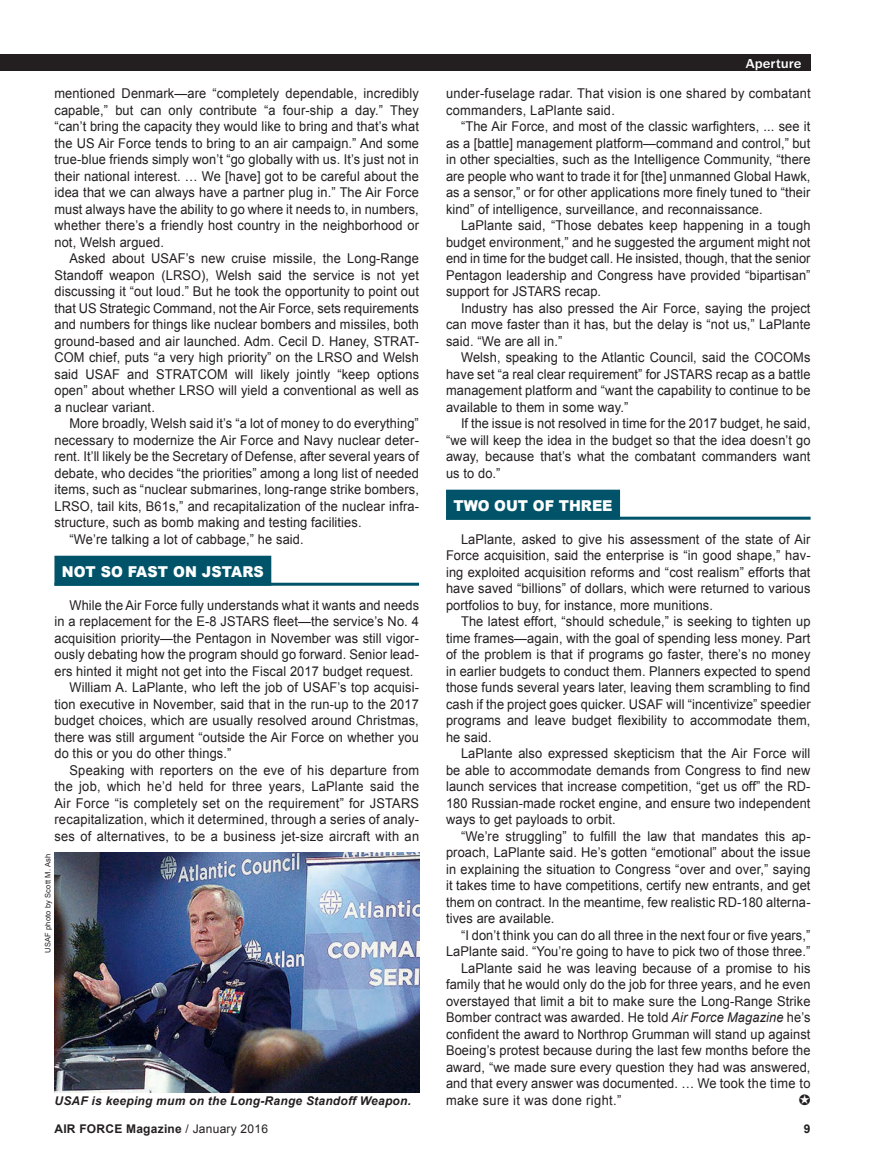
<style>
.page{position:relative;width:881px;height:1173px;background:#fff}
.page>*{position:absolute;margin:0;border:0;box-sizing:border-box;transform-origin:0 0}
.t1{font:900 15px "Arial";letter-spacing:-.005em;color:#fff;scale:.95 1}
.t2{font:13.5px/16.5px "Arial";letter-spacing:.01em;color:#231f20;text-align:justify;scale:.95 1}
.t3{font:13.5px "Arial";letter-spacing:.03em;color:#231f20;scale:.95 1}
.t4{font:500 13.5px "Franklin Gothic";color:#fff;scale:1.1 1}
.t5{font:italic 700 12px "Arial";letter-spacing:.02em;color:#231f20}
.t6{font:700 12px "Arial";color:#231f20}
.t7{font:7.5px "Arial";letter-spacing:.02em;color:#231f20}
.s1{font-style:italic}
.s2{font-weight:400}
</style>
<div class="page">
<div style="left:0;top:55px;width:810px;height:16px;background:#231f20"></div>
<div style="left:54px;top:555px;width:217px;height:30px;background:#005368"></div>
<hr style="left:54px;top:582px;width:365px;height:3px;background:#005368">
<div style="left:446px;top:489px;width:174px;height:30px;background:#005368"></div>
<hr style="left:446px;top:516px;width:364px;height:3px;background:#005368">
<img style="left:54px;top:852px;width:365px;height:240px">
<p class="t2" style="left:54px;top:85px;width:385px">mentioned Denmark—are “completely dependable, incredibly capable,” but can only contribute “a four-ship a day.” They “can’t bring the capacity they would like to bring and that’s what the US Air Force tends to bring to an air campaign.” And some true-blue friends simply won’t “go globally with us. It’s just not in their national interest. … We [have] got to be careful about the idea that we can always have a partner plug in.” The Air Force must always have the ability to go where it needs to, in numbers, whether there’s a friendly host country in the neighborhood or not, Welsh argued.</p>
<p class="t2" style="left:54px;top:250px;width:385px;text-indent:15px">Asked about USAF’s new cruise missile, the Long-Range Standoff weapon (LRSO), Welsh said the service is not yet discussing it “out loud.” But he took the opportunity to point out that US Strategic Command, not the Air Force, sets requirements and numbers for things like nuclear bombers and missiles, both ground-based and air launched. Adm. Cecil D. Haney, STRAT-COM chief, puts “a very high priority” on the LRSO and Welsh said USAF and STRATCOM will likely jointly “keep options open” about whether LRSO will yield a conventional as well as a nuclear variant.</p>
<p class="t2" style="left:69px;top:415px;width:369px">More broadly, Welsh said it’s “a lot of money to do everything”</p>
<p class="t2" style="left:54px;top:431px;width:385px">necessary to modernize the Air Force and Navy nuclear deter-</p>
<p class="t2" style="left:54px;top:448px;width:385px">rent. It’ll likely be the Secretary of Defense, after several years of</p>
<p class="t2" style="left:54px;top:464px;width:385px">debate, who decides “the priorities” among a long list of needed</p>
<p class="t2" style="left:54px;top:481px;width:385px">items, such as “nuclear submarines, long-range strike bombers,</p>
<p class="t2" style="left:54px;top:497px;width:385px">LRSO, tail kits, B61s,” and recapitalization of the nuclear infra-</p>
<p class="t2" style="left:54px;top:514px;width:325px">structure, such as bomb making and testing facilities.</p>
<p class="t2" style="left:69px;top:530px;width:248px">“We’re talking a lot of cabbage,” he said.</p>
<p class="t1" style="left:62px;top:563px;width:214px">NOT SO FAST ON JSTARS</p>
<p class="t2" style="left:69px;top:596px;width:370px">While the Air Force fully understands what it wants and needs</p>
<p class="t2" style="left:54px;top:613px;width:385px">in a replacement for the E-8 JSTARS fleet—the service’s No. 4</p>
<p class="t2" style="left:54px;top:629px;width:385px">acquisition priority—the Pentagon in November was still vigor-</p>
<p class="t2" style="left:54px;top:646px;width:385px">ously debating how the program should go forward. Senior lead-</p>
<p class="t2" style="left:54px;top:662px;width:379px">ers hinted it might not get into the Fiscal 2017 budget request.</p>
<p class="t2" style="left:69px;top:679px;width:369px">William A. LaPlante, who left the job of USAF’s top acquisi-</p>
<p class="t2" style="left:54px;top:695px;width:385px">tion executive in November, said that in the run-up to the 2017</p>
<p class="t2" style="left:54px;top:712px;width:385px">budget choices, which are usually resolved around Christmas,</p>
<p class="t2" style="left:54px;top:728px;width:385px">there was still argument “outside the Air Force on whether you</p>
<p class="t2" style="left:54px;top:745px;width:188px">do this or you do other things.”</p>
<p class="t2" style="left:69px;top:761px;width:370px">Speaking with reporters on the eve of his departure from</p>
<p class="t2" style="left:54px;top:778px;width:385px">the job, which he’d held for three years, LaPlante said the</p>
<p class="t2" style="left:54px;top:794px;width:385px">Air Force “is completely set on the requirement” for JSTARS</p>
<p class="t2" style="left:54px;top:811px;width:385px">recapitalization, which it determined, through a series of analy-</p>
<p class="t2" style="left:54px;top:827px;width:385px">ses of alternatives, to be a business jet-size aircraft with an</p>
<p class="t7" style="left:44px;top:952px;width:100px;rotate:-90deg">USAF photo by Scott M. Ash</p>
<p class="t4" style="left:746px;top:56px;width:52px">Aperture</p>
<p class="t2" style="left:446px;top:85px;width:385px">under-fuselage radar. That vision is one shared by combatant commanders, LaPlante said.</p>
<p class="t2" style="left:446px;top:118px;width:385px;text-indent:15px">“The Air Force, and most of the classic warfighters, ... see it as a [battle] management platform—command and control,” but in other specialties, such as the Intelligence Community, “there are people who want to trade it for [the] unmanned Global Hawk, as a sensor,” or for other applications more finely tuned to “their kind” of intelligence, surveillance, and reconnaissance.</p>
<p class="t2" style="left:446px;top:217px;width:385px;text-indent:15px">LaPlante said, “Those debates keep happening in a tough budget environment,” and he suggested the argument might not end in time for the budget call. He insisted, though, that the senior Pentagon leadership and Congress have provided “bipartisan” support for JSTARS recap.</p>
<p class="t2" style="left:446px;top:299px;width:385px;text-indent:15px">Industry has also pressed the Air Force, saying the project can move faster than it has, but the delay is “not us,” LaPlante said. “We are all in.”</p>
<p class="t2" style="left:446px;top:349px;width:385px;text-indent:15px">Welsh, speaking to the Atlantic Council, said the COCOMs have set “a real clear requirement” for JSTARS recap as a battle management platform and “want the capability to continue to be available to them in some way.”</p>
<p class="t2" style="left:446px;top:415px;width:385px;text-indent:15px">If the issue is not resolved in time for the 2017 budget, he said, “we will keep the idea in the budget so that the idea doesn’t go away, because that’s what the combatant commanders want us to do.”</p>
<p class="t1" style="left:453px;top:497px;width:169px">TWO OUT OF THREE</p>
<p class="t2" style="left:446px;top:530px;width:385px;text-indent:15px">LaPlante, asked to give his assessment of the state of Air Force acquisition, said the enterprise is “in good shape,” hav&shy;ing exploited acquisition reforms and “cost realism” efforts that have saved “billions” of dollars, which were returned to various portfolios to buy, for instance, more munitions.</p>
<p class="t2" style="left:446px;top:613px;width:385px;text-indent:15px">The latest effort, “should schedule,” is seeking to tighten up time frames—again, with the goal of spending less money. Part of the problem is that if programs go faster, there’s no money in earlier budgets to conduct them. Planners expected to spend those funds several years later, leaving them scrambling to find cash if the project goes quicker. USAF will “incentivize” speedier programs and leave budget flexibility to accommodate them, he said.</p>
<p class="t2" style="left:446px;top:745px;width:385px;text-indent:15px">LaPlante also expressed skepticism that the Air Force will be able to accommodate demands from Congress to find new launch services that increase competition, “get us off” the RD-180 Russian-made rocket engine, and ensure two independent ways to get payloads to orbit.</p>
<p class="t2" style="left:446px;top:827px;width:385px;text-indent:15px">“We’re struggling” to fulfill the law that mandates this ap&shy;proach, LaPlante said. He’s gotten “emotional” about the issue in explaining the situation to Congress “over and over,” saying it takes time to have competitions, certify new entrants, and get them on contract. In the meantime, few realistic RD-180 alterna&shy;tives are available.</p>
<p class="t2" style="left:446px;top:926px;width:385px;text-align:right">“I don’t think you can do all three in the next four or five years,” LaPlante said. “You’re going to have to pick two of those three.” LaPlante said he was leaving because of a promise to his family that he would only do the job for three years, and he even overstayed that limit a bit to make sure the Long-Range Strike Bomber contract was awarded. He told <span class="s1">Air Force Magazine</span> he’s confident the award to Northrop Grumman will stand up against Boeing’s protest because during the last few months before the award, “we made sure every question they had was answered, and that every answer was documented. … We took the time to</p>
<p class="t5" style="left:54px;top:1094px;width:358px">USAF is keeping mum on the Long-Range Standoff Weapon.</p>
<p class="t3" style="left:446px;top:1092px;width:186px">make sure it was done right.”</p>
<p class="t6" style="left:54px;top:1122px;width:215px">AIR FORCE Magazine <span class="s2">/ January 2016</span></p>
<p class="t6" style="left:804px;top:1122px;width:8px">9</p>
</div>
